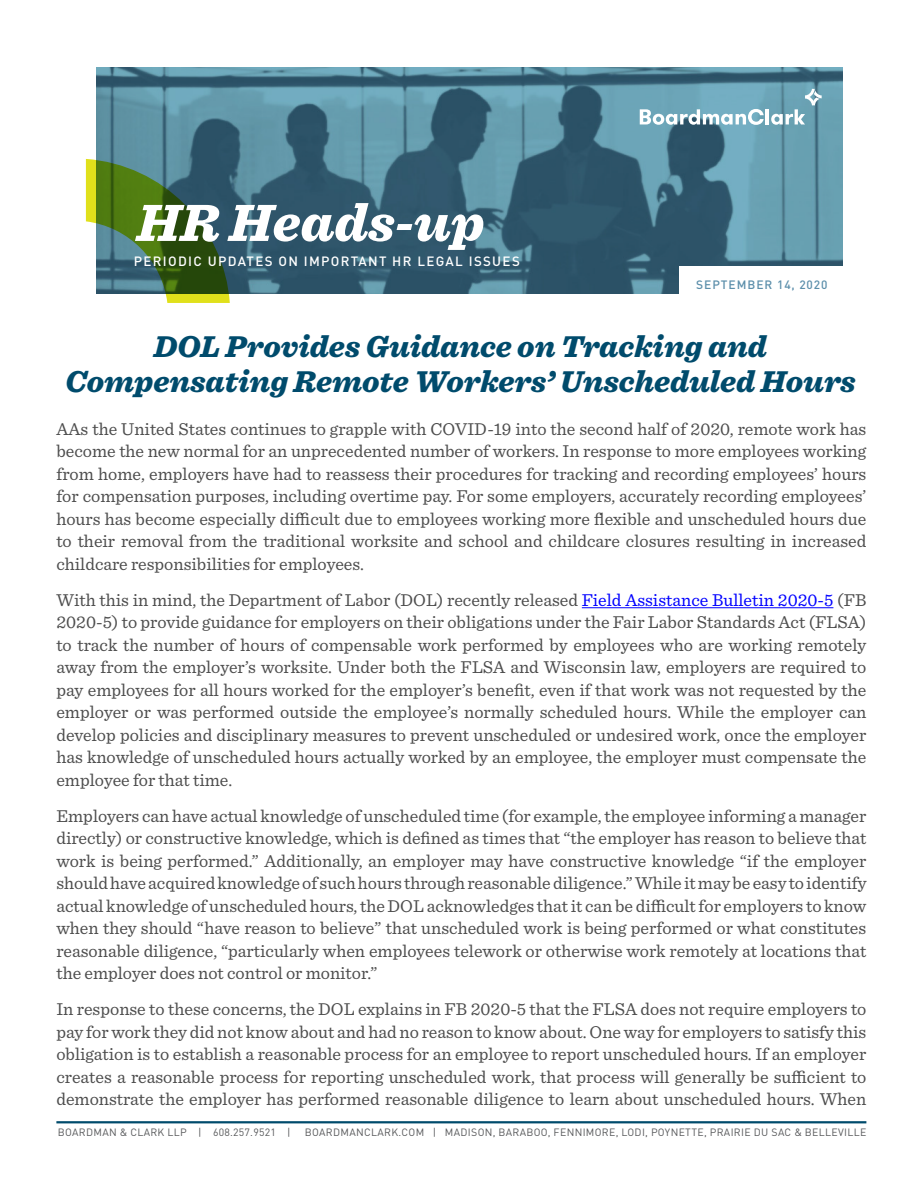
<style>
.page{position:relative;width:918px;height:1188px;background:#fff}
.page>*{position:absolute;margin:0;border:0;box-sizing:border-box;transform-origin:0 0}
.t1{font:italic 900 54.75px "Sentinel";color:#fff}
.t2{font:italic 900 31.5px/34.5px "Sentinel";color:#004b6c;text-align:center}
.t3{font:18px/22.5px "Sentinel";color:#4d4d4d;text-align:justify}
.t4{font:500 13.35px "DINOT";letter-spacing:.1em;color:#fff}
.t5{font:500 12px "DINOT";letter-spacing:.08em;color:#5c8fab}
.t6{font:10.5px "DINOT";letter-spacing:.03em;color:#57585a}
.s1{color:#00f}
</style>
<div class="page">
<hr style="left:56px;top:1121px;width:810px;height:2px;background:#004b6c">
<img style="left:96px;top:68px;width:746px;height:225px">
<svg style="left:86px;top:159px;width:144px;height:144px;background:#54784d"></svg>
<svg style="left:640px;top:109px;width:124px;height:16px"></svg>
<hr style="left:766px;top:109px;width:3px;height:15px;background:#fff">
<svg style="left:771px;top:89px;width:51px;height:36px;background:#81aebd"></svg>
<div style="left:680px;top:267px;width:164px;height:36px;background:#fff"></div>
<hr style="left:582px;top:607px;width:251px;height:1px;background:#00f">
<p class="t1" style="left:137px;top:179px;width:349px">HR Heads-up</p>
<p class="t4" style="left:134px;top:251px;width:388px">PERIODIC UPDATES ON IMPORTANT HR LEGAL ISSUES</p>
<p class="t5" style="left:696px;top:276px;width:133px">SEPTEMBER 14, 2020</p>
<p class="t2" style="left:65px;top:328px;width:792px">DOL Provides Guidance on Tracking and<br>Compensating Remote Workers’ Unscheduled Hours</p>
<p class="t3" style="left:56px;top:417px;width:812px">AAs the United States continues to grapple with COVID-19 into the second half of 2020, remote work has become the new normal for an unprecedented number of workers. In response to more employees working from home, employers have had to reassess their procedures for tracking and recording employees’ hours for compensation purposes, including overtime pay. For some employers, accurately recording employees’ hours has become especially difficult due to employees working more flexible and unscheduled hours due to their removal from the traditional worksite and school and childcare closures resulting in increased childcare responsibilities for employees.</p>
<p class="t3" style="left:56px;top:588px;width:812px">With this in mind, the Department of Labor (DOL) recently released <span class="s1">Field Assistance Bulletin 2020-5</span> (FB 2020-5) to provide guidance for employers on their obligations under the Fair Labor Standards Act (FLSA) to track the number of hours of compensable work performed by employees who are working remotely away from the employer’s worksite. Under both the FLSA and Wisconsin law, employers are required to pay employees for all hours worked for the employer’s benefit, even if that work was not requested by the employer or was performed outside the employee’s normally scheduled hours. While the employer can develop policies and disciplinary measures to prevent unscheduled or undesired work, once the employer has knowledge of unscheduled hours actually worked by an employee, the employer must compensate the employee for that time.</p>
<p class="t3" style="left:56px;top:804px;width:812px">Employers can have actual knowledge of unscheduled time (for example, the employee informing a manager directly) or constructive knowledge, which is defined as times that “the employer has reason to believe that work is being performed.” Additionally, an employer may have constructive knowledge “if the employer should have acquired knowledge of such hours through reasonable diligence.” While it may be easy to identify actual knowledge of unscheduled hours, the DOL acknowledges that it can be difficult for employers to know when they should “have reason to believe” that unscheduled work is being performed or what constitutes reasonable diligence, “particularly when employees telework or otherwise work remotely at locations that the employer does not control or monitor.”</p>
<p class="t3" style="left:56px;top:997px;width:812px">In response to these concerns, the DOL explains in FB 2020-5 that the FLSA does not require employers to pay for work they did not know about and had no reason to know about. One way for employers to satisfy this obligation is to establish a reasonable process for an employee to report unscheduled hours. If an employer creates a reasonable process for reporting unscheduled work, that process will generally be sufficient to demonstrate the employer has performed reasonable diligence to learn about unscheduled hours. When</p>
<p class="t6" style="left:58px;top:1124px;width:234px">BOARDMAN &amp; CLARK LLP | 608.257.9521 |</p>
<p class="t6" style="left:305px;top:1124px;width:563px">BOARDMANCLARK.COM | MADISON, BARABOO, FENNIMORE, LODI, POYNETTE, PRAIRIE DU SAC &amp; BELLEVILLE</p>
</div>
